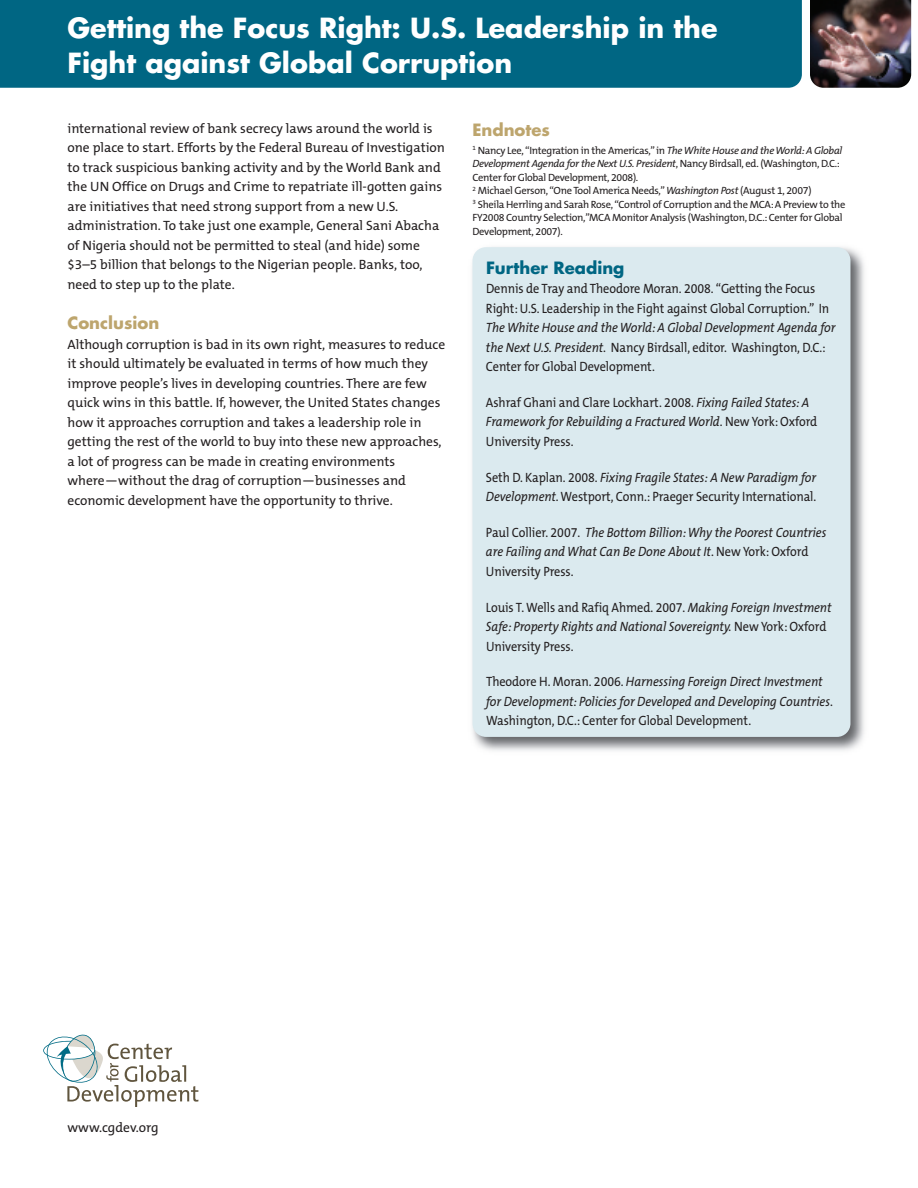
<style>
.page{position:relative;width:918px;height:1188px;background:#fff}
.page>*{position:absolute;margin:0;border:0;box-sizing:border-box;transform-origin:0 0}
.t1{font:700 27px/35.2px "Futura";color:#fff}
.t2{font:700 16.5px "Futura";color:#bda56d}
.t3{font:700 16.5px "Futura";color:#006683}
.t4{font:13.5px/19.5px "The Mix B5 Plain";color:#231f20}
.t5{font:italic 13.5px/19.5px "The Mix B5 Plain";letter-spacing:-.005em;color:#231f20;scale:.91 1}
.t6{font:13.5px/19.5px "The Mix B5 Plain";color:#231f20;scale:.91 1}
.t7{font:10.5px/13.5px "The Mix B5 Plain";letter-spacing:-.03em;color:#231f20}
.s1{font-style:italic}
.s2{font-style:normal}
</style>
<div class="page">
<img style="left:472px;top:247px;width:392px;height:504px">
<div style="left:472px;top:247px;width:378px;height:490px;background:#dbeaef;border-radius:14px"></div>
<svg style="left:43px;top:1035px;width:155px;height:72px"></svg>
<div style="left:0;top:0;width:802px;height:88px;background:#006683"></div>
<img style="left:810px;top:0;width:101px;height:88px">
<h1 class="t1" style="left:67px;top:13px;width:652px">Getting the Focus Right: U.S. Leadership in the<br>Fight against Global Corruption</h1>
<p class="t4" style="left:67px;top:119px;width:379px">international review of bank secrecy laws around the world is one place to start. Efforts by the Federal Bureau of Investigation to track suspicious banking activity and by the World Bank and the UN Office on Drugs and Crime to repatriate ill-gotten gains are initiatives that need strong support from a new U.S. administration. To take just one example, General Sani Abacha of Nigeria should not be permitted to steal (and hide) some $3–5 billion that belongs to the Nigerian people. Banks, too, need to step up to the plate.</p>
<p class="t2" style="left:68px;top:315px;width:93px">Conclusion</p>
<p class="t4" style="left:67px;top:335px;width:379px">Although corruption is bad in its own right, measures to reduce it should ultimately be evaluated in terms of how much they improve people’s lives in developing countries. There are few quick wins in this battle. If, however, the United States changes how it approaches corruption and takes a leadership role in getting the rest of the world to buy into these new approaches, a lot of progress can be made in creating environments where—without the drag of corruption—businesses and economic development have the opportunity to thrive.</p>
<p class="t2" style="left:472px;top:123px;width:79px">Endnotes</p>
<p class="t7" style="left:472px;top:144px;width:374px"><sup>1</sup> Nancy Lee, “Integration in the Americas,”in <span class="s1">TheWhite House and theWorld:A Global Development Agenda for the Next U.S. President</span>, Nancy Birdsall, ed. (Washington, D.C.:<br>Center for Global Development, 2008).<br><sup>2</sup> Michael Gerson, “OneTool America Needs,”<span class="s1">Washington Post</span> (August 1, 2007)<br><sup>3</sup> Sheila Herrling and Sarah Rose, “Control of Corruption and the MCA:A Preview to the FY2008 Country Selection,”MCA Monitor Analysis (Washington, D.C.:Center for Global Development, 2007).</p>
<p class="t3" style="left:486px;top:260px;width:140px">Further Reading</p>
<p class="t6" style="left:486px;top:279px;width:379px">Dennis de Tray and Theodore Moran. 2008. “Getting the Focus<br>Right: U.S. Leadership in the Fight against Global Corruption.” In</p>
<p class="t5" style="left:486px;top:318px;width:386px">The White House and the World: A Global Development Agenda for the Next U.S. President<span class="s2">. Nancy Birdsall, editor. Washington, D.C.:<br>Center for Global Development.</span></p>
<p class="t6" style="left:486px;top:393px;width:366px">Ashraf Ghani and Clare Lockhart. 2008. <span class="s1">Fixing Failed States: A<br>Framework for Rebuilding a Fractured World</span>. New York: Oxford<br>University Press.</p>
<p class="t6" style="left:486px;top:468px;width:365px">Seth D. Kaplan. 2008. <span class="s1">Fixing Fragile States: A New Paradigm for<br>Development</span>. Westport, Conn.: Praeger Security International.</p>
<p class="t5" style="left:486px;top:523px;width:376px"><span class="s2">Paul Collier. 2007.</span> The Bottom Billion:Why the Poorest Countries are Failing and What Can Be Done About It<span class="s2">. New York: Oxford<br>University Press.</span></p>
<p class="t5" style="left:486px;top:598px;width:381px"><span class="s2">Louis T. Wells and Rafiq Ahmed. 2007.</span> Making Foreign Investment<br>Safe: Property Rights and National Sovereignty. <span class="s2">New York: Oxford<br>University Press.</span></p>
<p class="t5" style="left:486px;top:672px;width:383px"><span class="s2">Theodore H. Moran. 2006.</span> Harnessing Foreign Direct Investment for Development: Policies for Developed and Developing Countries<span class="s2">.<br>Washington, D.C.: Center for Global Development.</span></p>
<p class="t4" style="left:68px;top:1118px;width:93px">www.cgdev.org</p>
</div>
